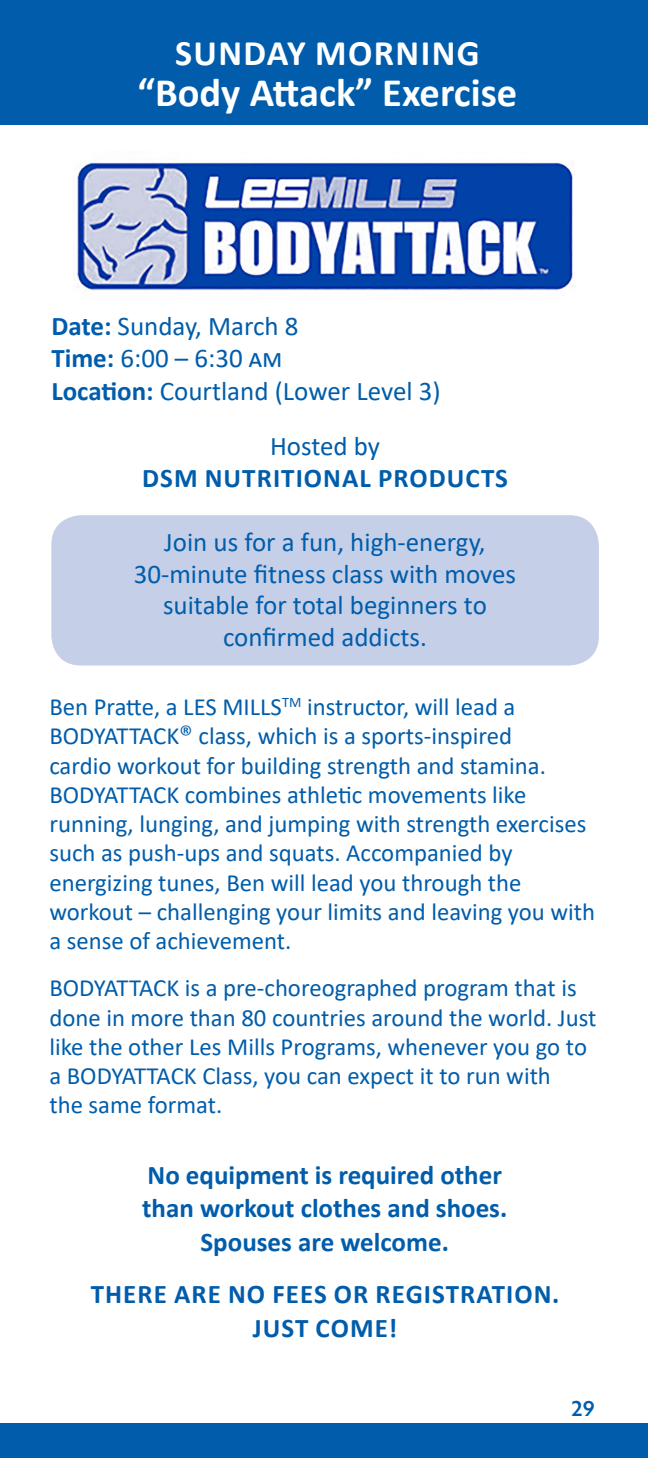
<style>
.page{position:relative;width:648px;height:1458px;background:#fff}
.page>*{position:absolute;margin:0;border:0;box-sizing:border-box;transform-origin:0 0}
.Left_Heading{font:700 40.5px "Calibri";color:#fff}
.Left_Heading-2{font:700 36px "Calibri";letter-spacing:.04em;color:#fff}
.t1{font:27px/31.5px "Calibri";color:#015dab;text-align:center}
.t2{font:700 27px/33.8px "Calibri";color:#015dab}
.t3{font:700 27px/32.4px "Calibri";letter-spacing:.04em;color:#015dab;text-align:center}
.t4{font:24.75px/29.2px "Calibri";color:#015dab}
.t5{font:600 22.5px "Hypatia Sans Pro";color:#015dab}
.s1{font-weight:700}
.s2{font-weight:400}
.s3{font-size:27px}
</style>
<div class="page">
<div style="left:0;top:0;width:648px;height:125px;background:#015dab"></div>
<div style="left:0;top:1423px;width:648px;height:35px;background:#015dab"></div>
<img style="left:77px;top:162px;width:496px;height:129px">
<div style="left:51px;top:515px;width:548px;height:151px;background:#c6cfe8;border-radius:30px"></div>
<p class="Left_Heading-2" style="left:175px;top:28px;width:306px">SUNDAY MORNING</p>
<p class="Left_Heading" style="left:137px;top:64px;width:381px">“Body Attack” Exercise</p>
<p class="t1" style="left:51px;top:309px;width:249px"><span class="s1">Date:</span> Sunday, March 8</p>
<p class="t1" style="left:51px;top:342px;width:233px"><span class="s1">Time:</span> 6:00 – 6:30 am</p>
<p class="t1" style="left:51px;top:374px;width:391px"><span class="s1">Location:</span> Courtland (Lower Level 3)</p>
<p class="t3" style="left:142px;top:429px;width:367px"><span class="s2">Hosted by<br></span>DSM NUTRITIONAL PRODUCTS</p>
<p class="t1" style="left:134px;top:526px;width:384px">Join us for a fun, high-energy,<br>30-minute fitness class with moves suitable for total beginners to confirmed addicts.</p>
<p class="t4" style="left:49px;top:692px;width:547px">Ben Pratte, a LES MILLS<sup>TM</sup> instructor, will lead a BODYATTACK<span class="s3">®</span> class, which is a sports-inspired<br>cardio workout for building strength and stamina.<br>BODYATTACK combines athletic movements like running, lunging, and jumping with strength exercises such as push-ups and squats. Accompanied by energizing tunes, Ben will lead you through the workout – challenging your limits and leaving you with a sense of achievement.</p>
<p class="t4" style="left:49px;top:973px;width:549px">BODYATTACK is a pre-choreographed program that is done in more than 80 countries around the world. Just like the other Les Mills Programs, whenever you go to a BODYATTACK Class, you can expect it to run with<br>the same format.</p>
<p class="t2" style="left:142px;top:1157px;width:367px">No equipment is required other than workout clothes and shoes.</p>
<p class="t2" style="left:201px;top:1225px;width:250px">Spouses are welcome.</p>
<p class="t3" style="left:91px;top:1277px;width:470px;line-height:33.8px">THERE ARE NO FEES OR REGISTRATION.<br>JUST COME!</p>
<p class="t5" style="left:571px;top:1393px;width:26px">29</p>
</div>
